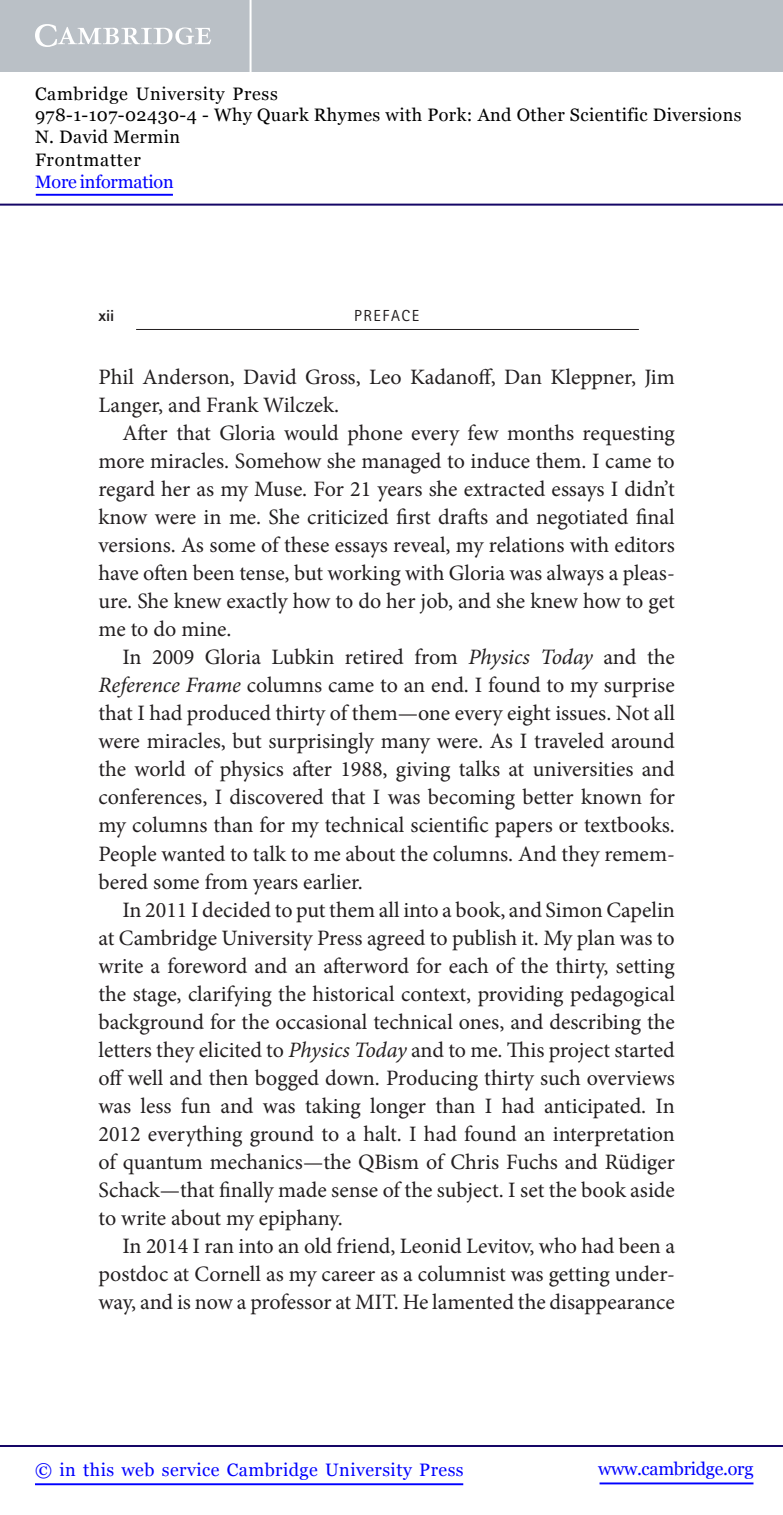
<style>
.page{position:relative;width:783px;height:1515px;background:#fff}
.page>*{position:absolute;margin:0;border:0;box-sizing:border-box;transform-origin:0 0}
.t1{font:22px/28px "Minion Pro";letter-spacing:-.005em;color:#231f20;text-align:justify}
.t2{font:18px/21.6px "Georgia";letter-spacing:.025em;color:#000}
.t3{font:18px "Georgia";letter-spacing:.025em;color:#00f}
.t4{font:18px "Georgia";letter-spacing:-.015em;color:#00f}
.t5{font:18px "Georgia";letter-spacing:-.01em;color:#00f}
.t6{font:16px "Rotis Sans Serif Std";letter-spacing:.1em;color:#231f20}
.t7{font:800 16px "Rotis Sans Serif Std";color:#231f20}
.s1{font-style:italic}
</style>
<div class="page">
<hr style="left:136px;top:329px;width:502px;height:1px;background:#231f20">
<hr style="left:599px;top:1482px;width:154px;height:2px;background:#00f">
<hr style="left:0;top:1445px;width:782px;height:2px;background:#150666">
<hr style="left:35px;top:1483px;width:428px;height:2px;background:#00f">
<div style="left:0;top:0;width:782px;height:72px;background:#bac0c6"></div>
<svg style="left:35px;top:24px;width:176px;height:23px"></svg>
<hr style="left:249px;top:0;width:2px;height:72px;background:#fff">
<hr style="left:0;top:204px;width:782px;height:2px;background:#150666">
<hr style="left:36px;top:194px;width:137px;height:2px;background:#00f">
<p class="t2" style="left:35px;top:83px;width:708px">Cambridge University Press<br>978-1-107-02430-4 - Why Quark Rhymes with Pork: And Other Scientific Diversions<br>N. David Mermin</p>
<p class="t2" style="left:35px;top:150px;width:107px">Frontmatter</p>
<p class="t5" style="left:35px;top:171px;width:140px">More information</p>
<p class="t7" style="left:98px;top:305px;width:17px">xii</p>
<p class="t6" style="left:354px;top:306px;width:67px">PREFACE</p>
<p class="t1" style="left:98px;top:363px;width:578px">Phil Anderson, David Gross, Leo Kadanoff, Dan Kleppner, Jim<br>Langer, and Frank Wilczek.</p>
<p class="t1" style="left:98px;top:419px;width:578px;text-indent:24px">After that Gloria would phone every few months requesting more miracles. Somehow she managed to induce them. I came to regard her as my Muse. For 21 years she extracted essays I didn’t know were in me. She criticized first drafts and negotiated final versions. As some of these essays reveal, my relations with editors have often been tense, but working with Gloria was always a pleas&shy;ure. She knew exactly how to do her job, and she knew how to get me to do mine.</p>
<p class="t1" style="left:98px;top:643px;width:578px;text-indent:24px">In 2009 Gloria Lubkin retired from <span class="s1">Physics Today</span> and the <span class="s1">Reference Frame</span> columns came to an end. I found to my surprise that I had produced thirty of them—one every eight issues. Not all were miracles, but surprisingly many were. As I traveled around the world of physics after 1988, giving talks at universities and conferences, I discovered that I was becoming better known for my columns than for my technical scientific papers or textbooks.<br>People wanted to talk to me about the columns. And they remem&shy;bered some from years earlier.</p>
<p class="t1" style="left:98px;top:895px;width:578px;text-indent:24px">In 2011 I decided to put them all into a book, and Simon Capelin at Cambridge University Press agreed to publish it. My plan was to write a foreword and an afterword for each of the thirty, setting the stage, clarifying the historical context, providing pedagogical background for the occasional technical ones, and describing the letters they elicited to <span class="s1">Physics Today</span> and to me. This project started off well and then bogged down. Producing thirty such overviews was less fun and was taking longer than I had anticipated. In 2012 everything ground to a halt. I had found an interpretation of quantum mechanics—the QBism of Chris Fuchs and Rüdiger Schack—that finally made sense of the subject. I set the book aside to write about my epiphany.</p>
<p class="t1" style="left:98px;top:1231px;width:578px;text-indent:24px">In 2014 I ran into an old friend, Leonid Levitov, who had been a postdoc at Cornell as my career as a columnist was getting under&shy;way, and is now a professor at MIT. He lamented the disappearance</p>
<p class="t3" style="left:35px;top:1459px;width:430px">© in this web service Cambridge University Press</p>
<p class="t4" style="left:598px;top:1458px;width:157px">www.cambridge.org</p>
</div>
